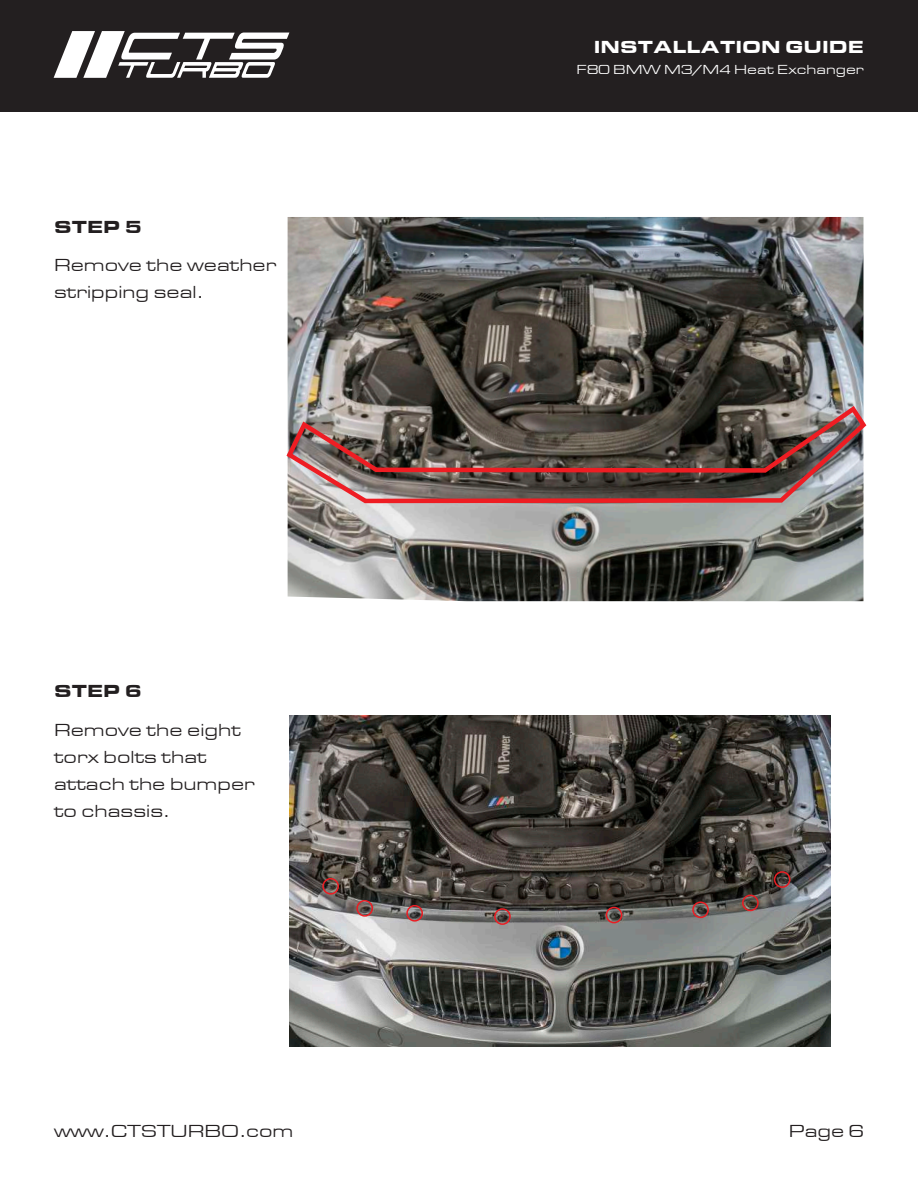
<style>
.page{position:relative;width:918px;height:1188px;background:#fff}
.page>*{position:absolute;margin:0;border:0;box-sizing:border-box;transform-origin:0 0}
.t1{font:18px/27px "Eurostile Extended";color:#231f20}
.t2{font:900 18px "Eurostile Extended";color:#fff}
.t3{font:900 18px "Eurostile Extended";color:#231f20}
.t4{font:13.5px "Eurostile Extended";color:#fff}
</style>
<div class="page">
<div style="left:0;top:0;width:918px;height:112px;background:#231f20"></div>
<svg style="left:54px;top:31px;width:235px;height:47px"></svg>
<img style="left:289px;top:716px;width:541px;height:331px">
<img style="left:288px;top:217px;width:575px;height:384px">
<svg style="left:286px;top:403px;width:581px;height:102px"></svg>
<div style="left:322px;top:878px;width:17px;height:17px;border:2px solid #eb1d23;border-radius:50%"></div>
<div style="left:356px;top:900px;width:17px;height:17px;border:2px solid #eb1d23;border-radius:50%"></div>
<div style="left:406px;top:905px;width:17px;height:17px;border:2px solid #eb1d23;border-radius:50%"></div>
<div style="left:494px;top:908px;width:17px;height:17px;border:2px solid #eb1d23;border-radius:50%"></div>
<div style="left:606px;top:907px;width:16px;height:16px;border:2px solid #eb1d23;border-radius:50%"></div>
<div style="left:692px;top:902px;width:17px;height:16px;border:2px solid #eb1d23;border-radius:50%"></div>
<div style="left:742px;top:895px;width:17px;height:16px;border:2px solid #eb1d23;border-radius:50%"></div>
<div style="left:774px;top:871px;width:17px;height:17px;border:2px solid #eb1d23;border-radius:50%"></div>
<p class="t2" style="left:594px;top:37px;width:272px">INSTALLATION GUIDE</p>
<p class="t3" style="left:54px;top:217px;width:89px">STEP 5</p>
<p class="t1" style="left:54px;top:252px;width:224px">Remove the weather stripping seal.</p>
<p class="t3" style="left:54px;top:680px;width:89px">STEP 6</p>
<p class="t1" style="left:54px;top:717px;width:203px">Remove the eight torx bolts that attach the bumper to chassis.</p>
<p class="t4" style="left:577px;top:62px;width:289px">F80 BMW M3/M4 Heat Exchanger</p>
<p class="t1" style="left:54px;top:1117px;width:241px">www.CTSTURBO.com</p>
<p class="t1" style="left:789px;top:1117px;width:77px">Page 6</p>
</div>
